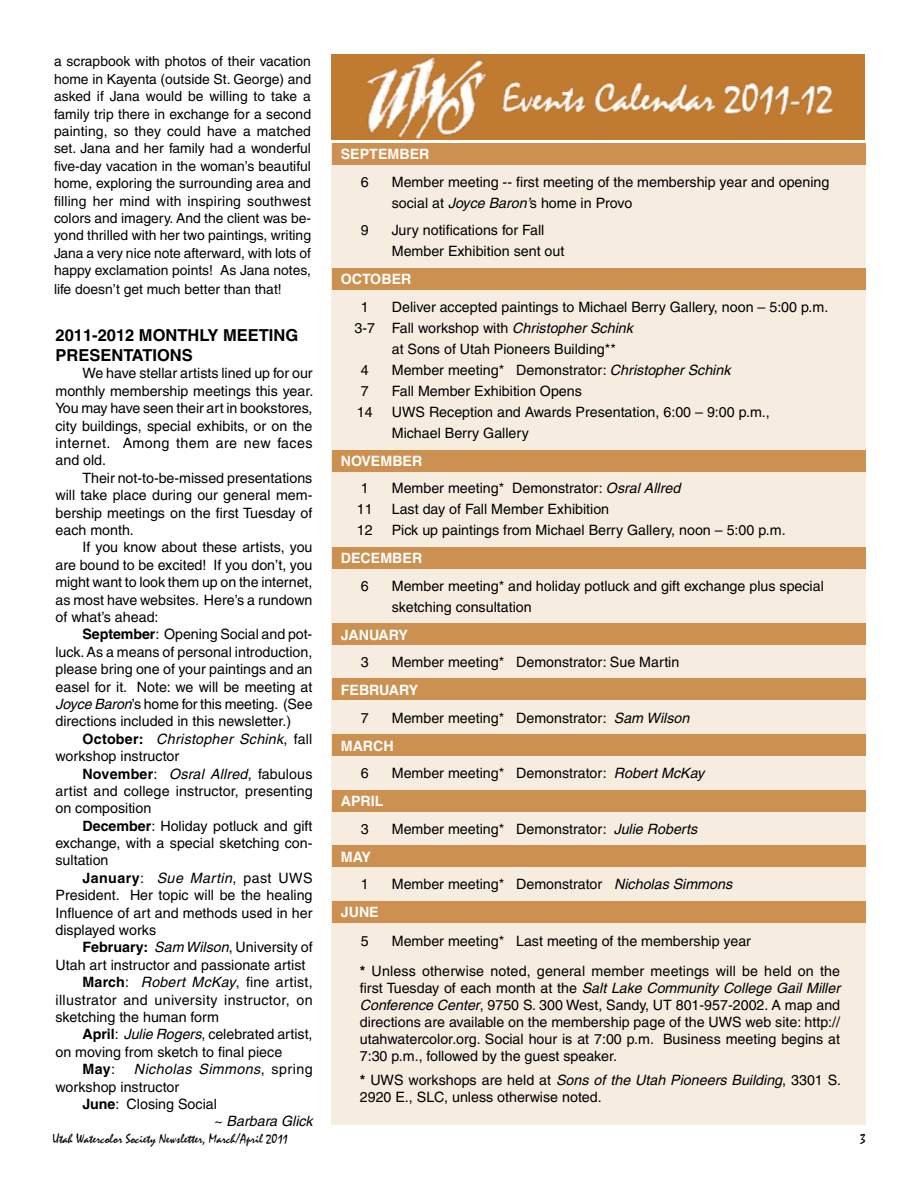
<style>
.page{position:relative;width:918px;height:1188px;background:#fff}
.page>*{position:absolute;margin:0;border:0;box-sizing:border-box;transform-origin:0 0}
.t1{font:700 16.5px/19.8px "Helvetica";color:#000}
.t2{font:14.25px/17.4px "Helvetica";color:#000;text-align:justify}
.t3{font:700 14.25px "Helvetica";color:#fff}
.t4{font:14.25px "Helvetica";letter-spacing:.025em;color:#000}
.t5{font:italic 14.25px "Helvetica";letter-spacing:.03em;color:#000}
.t6{font:italic 14.25px "Helvetica";color:#000}
.t7{font:700 14.25px "Helvetica";color:#000}
.t8{font:14.25px "Mistral";color:#000}
.t9{font:13.8px/17.4px "Helvetica";color:#000;text-align:justify}
.t10{font:13.5px "Mistral";color:#000}
.s1{font-weight:700}
.s2{font-style:italic}
.s3{font-weight:400}
.s4{font-style:normal}
.s5{font-weight:700;color:#fff}
</style>
<div class="page">
<img style="left:331px;top:54px;width:533px;height:85px">
<div style="left:331px;top:144px;width:535px;height:981px;background:#f6ece0"></div>
<div style="left:332px;top:143px;width:534px;height:21px;background:#cc9050"></div>
<div style="left:332px;top:268px;width:534px;height:22px;background:#cc9050"></div>
<div style="left:332px;top:450px;width:534px;height:22px;background:#cc9050"></div>
<div style="left:332px;top:901px;width:534px;height:21px;background:#cc9050"></div>
<div style="left:332px;top:679px;width:534px;height:21px;background:#cc9050"></div>
<div style="left:332px;top:547px;width:534px;height:22px;background:#cc9050"></div>
<div style="left:332px;top:624px;width:534px;height:21px;background:#cc9050"></div>
<div style="left:332px;top:735px;width:534px;height:21px;background:#cc9050"></div>
<div style="left:332px;top:791px;width:534px;height:21px;background:#cc9050"></div>
<div style="left:332px;top:846px;width:534px;height:21px;background:#cc9050"></div>
<p class="t9" style="left:54px;top:53px;width:259px">a scrapbook with photos of their vacation home in Kayenta (outside St. George) and asked if Jana would be willing to take a family trip there in exchange for a second painting, so they could have a matched set. Jana and her family had a wonderful five-day vacation in the woman’s beautiful home, exploring the surrounding area and filling her mind with inspiring southwest colors and imagery. And the client was be&shy;yond thrilled with her two paintings, writing Jana a very nice note afterward, with lots of happy exclamation points! As Jana notes, life doesn’t get much better than that!</p>
<p class="t1" style="left:56px;top:325px;width:244px">2011-2012 MONTHLY MEETING<br>PRESENTATIONS</p>
<p class="t2" style="left:55px;top:365px;width:259px;text-indent:27px">We have stellar artists lined up for our monthly membership meetings this year.<br>You may have seen their art in bookstores, city buildings, special exhibits, or on the internet. Among them are new faces and old.</p>
<p class="t2" style="left:55px;top:469px;width:259px;text-indent:27px">Their not-to-be-missed presentations will take place during our general mem&shy;bership meetings on the first Tuesday of each month.</p>
<p class="t2" style="left:55px;top:539px;width:259px;text-indent:27px">If you know about these artists, you are bound to be excited! If you don’t, you might want to look them up on the internet, as most have websites. Here’s a rundown of what’s ahead:</p>
<p class="t2" style="left:55px;top:626px;width:259px;text-indent:27px"><span class="s1">September</span>: Opening Social and pot&shy;luck. As a means of personal introduction, please bring one of your paintings and an easel for it. Note: we will be meeting at <span class="s2">Joyce Baron</span>’s home for this meeting. (See directions included in this newsletter.)</p>
<p class="t2" style="left:55px;top:730px;width:258px;text-indent:27px"><span class="s1">October:</span> <span class="s2">Christopher Schink</span>, fall workshop instructor</p>
<p class="t2" style="left:55px;top:765px;width:259px;text-indent:27px"><span class="s1">November</span>: <span class="s2">Osral Allred</span>, fabulous artist and college instructor, presenting on composition</p>
<p class="t2" style="left:55px;top:817px;width:259px;text-indent:27px"><span class="s1">December</span>: Holiday potluck and gift exchange, with a special sketching con&shy;sultation</p>
<p class="t2" style="left:55px;top:869px;width:259px;text-indent:27px"><span class="s1">January</span>: <span class="s2">Sue Martin</span>, past UWS President. Her topic will be the healing Influence of art and methods used in her displayed works</p>
<p class="t2" style="left:82px;top:939px;width:232px"><span class="s1">February:</span> <span class="s2">Sam Wilson</span>, University of</p>
<p class="t2" style="left:55px;top:956px;width:252px">Utah art instructor and passionate artist</p>
<p class="t2" style="left:82px;top:974px;width:232px"><span class="s1">March</span>: <span class="s2">Robert McKay</span>, fine artist,</p>
<p class="t4" style="left:55px;top:991px;width:259px">illustrator and university instructor, on</p>
<p class="t2" style="left:55px;top:1008px;width:165px">sketching the human form</p>
<p class="t2" style="left:82px;top:1026px;width:232px"><span class="s1">April</span>: <span class="s2">Julie Rogers</span>, celebrated artist,</p>
<p class="t2" style="left:55px;top:1043px;width:228px">on moving from sketch to final piece</p>
<p class="t7" style="left:82px;top:1061px;width:34px">May<span class="s3">:</span></p>
<p class="t5" style="left:134px;top:1061px;width:180px">Nicholas Simmons<span class="s4">, spring</span></p>
<p class="t2" style="left:55px;top:1078px;width:125px">workshop instructor</p>
<p class="t2" style="left:82px;top:1095px;width:136px"><span class="s1">June</span>: Closing Social</p>
<p class="t6" style="left:214px;top:1113px;width:100px"><span class="s4">~</span> Barbara Glick</p>
<p class="t3" style="left:341px;top:145px;width:90px">SEPTEMBER</p>
<p class="t2" style="left:361px;top:173px;width:9px">6</p>
<p class="t2" style="left:392px;top:171px;width:439px;line-height:21px">Member meeting -- first meeting of the membership year and opening social at <span class="s2">Joyce Baron’</span>s home in Provo</p>
<p class="t2" style="left:361px;top:222px;width:9px">9</p>
<p class="t2" style="left:392px;top:220px;width:174px;line-height:21px">Jury notifications for Fall<br>Member Exhibition sent out</p>
<p class="t3" style="left:341px;top:270px;width:72px">OCTOBER</p>
<p class="t2" style="left:361px;top:298px;width:9px">1</p>
<p class="t2" style="left:392px;top:298px;width:438px">Deliver accepted paintings to Michael Berry Gallery, noon – 5:00 p.m.</p>
<p class="t2" style="left:355px;top:319px;width:280px">3-7 Fall workshop with <span class="s2">Christopher Schink</span></p>
<p class="t2" style="left:392px;top:340px;width:226px">at Sons of Utah Pioneers Building**</p>
<p class="t2" style="left:361px;top:361px;width:9px">4</p>
<p class="t2" style="left:392px;top:361px;width:340px">Member meeting* Demonstrator: <span class="s2">Christopher Schink</span></p>
<p class="t2" style="left:361px;top:382px;width:9px">7</p>
<p class="t2" style="left:392px;top:382px;width:192px">Fall Member Exhibition Opens</p>
<p class="t2" style="left:357px;top:403px;width:17px">14</p>
<p class="t2" style="left:392px;top:401px;width:380px;line-height:21px">UWS Reception and Awards Presentation, 6:00 – 9:00 p.m.,<br>Michael Berry Gallery</p>
<p class="t3" style="left:341px;top:452px;width:83px">NOVEMBER</p>
<p class="t2" style="left:361px;top:480px;width:9px">1</p>
<p class="t2" style="left:392px;top:480px;width:290px">Member meeting* Demonstrator: <span class="s2">Osral Allred</span></p>
<p class="t2" style="left:357px;top:501px;width:17px">11</p>
<p class="t2" style="left:392px;top:501px;width:219px">Last day of Fall Member Exhibition</p>
<p class="t2" style="left:357px;top:522px;width:17px">12</p>
<p class="t2" style="left:392px;top:522px;width:395px">Pick up paintings from Michael Berry Gallery, noon – 5:00 p.m.</p>
<p class="t3" style="left:341px;top:549px;width:83px">DECEMBER</p>
<p class="t2" style="left:361px;top:577px;width:9px">6</p>
<p class="t2" style="left:392px;top:575px;width:434px;line-height:21px">Member meeting* and holiday potluck and gift exchange plus special sketching consultation</p>
<p class="t3" style="left:341px;top:626px;width:69px">JANUARY</p>
<p class="t2" style="left:361px;top:654px;width:9px">3</p>
<p class="t2" style="left:392px;top:654px;width:289px">Member meeting* Demonstrator: Sue Martin</p>
<p class="t3" style="left:341px;top:681px;width:79px">FEBRUARY</p>
<p class="t2" style="left:361px;top:709px;width:9px">7</p>
<p class="t2" style="left:341px;top:704px;width:350px;line-height:27.8px;text-indent:51px">Member meeting* Demonstrator: <span class="s2">Sam Wilson<br></span><span class="s5">MARCH</span></p>
<p class="t2" style="left:361px;top:765px;width:9px">6</p>
<p class="t2" style="left:392px;top:765px;width:314px">Member meeting* Demonstrator: <span class="s2">Robert McKay</span></p>
<p class="t3" style="left:341px;top:792px;width:44px">APRIL</p>
<p class="t2" style="left:361px;top:820px;width:9px">3</p>
<p class="t2" style="left:392px;top:820px;width:307px">Member meeting* Demonstrator: <span class="s2">Julie Roberts</span></p>
<p class="t3" style="left:341px;top:848px;width:32px">MAY</p>
<p class="t2" style="left:361px;top:876px;width:9px">1</p>
<p class="t2" style="left:392px;top:876px;width:342px">Member meeting* Demonstrator <span class="s2">Nicholas Simmons</span></p>
<p class="t3" style="left:341px;top:903px;width:40px">JUNE</p>
<p class="t2" style="left:361px;top:932px;width:9px">5</p>
<p class="t2" style="left:360px;top:925px;width:482px;line-height:30.3px;text-indent:32px">Member meeting* Last meeting of the membership year<br><span class="s1">*</span> Unless otherwise noted, general member meetings will be held on the</p>
<p class="t2" style="left:360px;top:979px;width:482px">first Tuesday of each month at the <span class="s2">Salt Lake Community College Gail Miller Conference Center</span>, 9750 S. 300 West, Sandy, UT 801-957-2002. A map and directions are available on the membership page of the UWS web site: http:// utahwatercolor.org. Social hour is at 7:00 p.m. Business meeting begins at 7:30 p.m., followed by the guest speaker.</p>
<p class="t2" style="left:360px;top:1072px;width:483px"><span class="s1">*</span> UWS workshops are held at <span class="s2">Sons of the Utah Pioneers Building</span>, 3301 S.<br>2920 E., SLC, unless otherwise noted.</p>
<p class="t10" style="left:52px;top:1130px;width:237px">Utah Watercolor Society Newsletter, March/April 2011</p>
<p class="t8" style="left:860px;top:1130px;width:7px">3</p>
</div>
